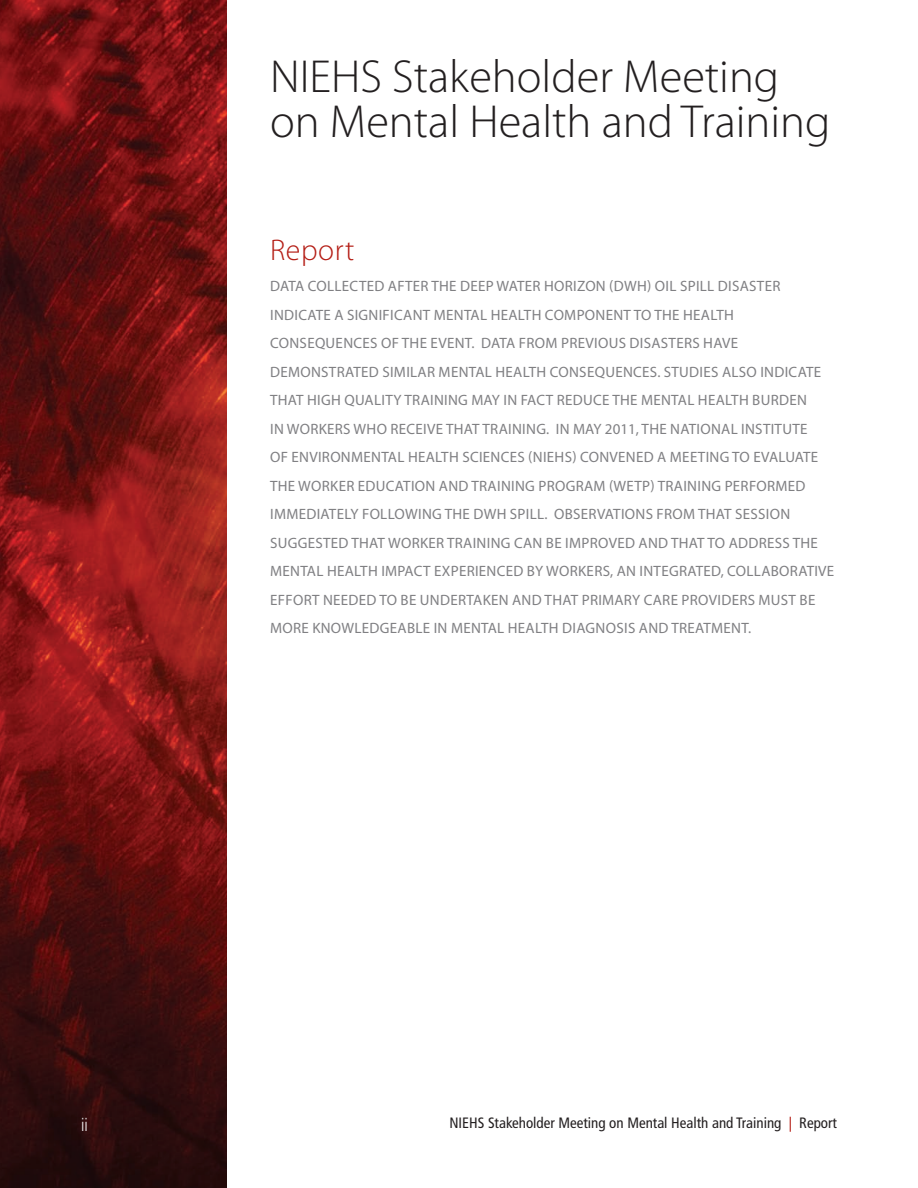
<style>
.page{position:relative;width:918px;height:1188px;background:#fff}
.page>*{position:absolute;margin:0;border:0;box-sizing:border-box;transform-origin:0 0}
.Section_Heads{font:300 46.5px/45px "Myriad Pro";color:#231f20}
.Main_Head{font:300 30px "Myriad Pro";letter-spacing:.02em;color:#b41d15}
.t1{font:300 18px "Frutiger";color:#fff;scale:.85 1}
.Intro_Paragraphs{font:15px/28.5px "Myriad Pro";letter-spacing:.02em;color:#808083}
.Master_Page_Title{font:condensed 15px "Frutiger";color:#231f20}
.s1{color:#b41d15}
</style>
<div class="page">
<img style="left:0;top:0;width:226px;height:1188px">
<p class="Section_Heads" style="left:270px;top:54px;width:562px">NIEHS Stakeholder Meeting on Mental Health and Training</p>
<p class="Main_Head" style="left:270px;top:232px;width:86px">Report</p>
<p class="Intro_Paragraphs" style="left:270px;top:272px;width:566px">DATA COLLECTED AFTER THE DEEP WATER HORIZON (DWH) OIL SPILL DISASTER INDICATE A SIGNIFICANT MENTAL HEALTH COMPONENT TO THE HEALTH CONSEQUENCES OF THE EVENT. DATA FROM PREVIOUS DISASTERS HAVE DEMONSTRATED SIMILAR MENTAL HEALTH CONSEQUENCES. STUDIES ALSO INDICATE THAT HIGH QUALITY TRAINING MAY IN FACT REDUCE THE MENTAL HEALTH BURDEN<br>IN WORKERS WHO RECEIVE THAT TRAINING. IN MAY 2011, THE NATIONAL INSTITUTE<br>OF ENVIRONMENTAL HEALTH SCIENCES (NIEHS) CONVENED A MEETING TO EVALUATE THE WORKER EDUCATION AND TRAINING PROGRAM (WETP) TRAINING PERFORMED IMMEDIATELY FOLLOWING THE DWH SPILL. OBSERVATIONS FROM THAT SESSION SUGGESTED THAT WORKER TRAINING CAN BE IMPROVED AND THAT TO ADDRESS THE MENTAL HEALTH IMPACT EXPERIENCED BY WORKERS, AN INTEGRATED, COLLABORATIVE EFFORT NEEDED TO BE UNDERTAKEN AND THAT PRIMARY CARE PROVIDERS MUST BE MORE KNOWLEDGEABLE IN MENTAL HEALTH DIAGNOSIS AND TREATMENT.</p>
<p class="t1" style="left:81px;top:1114px;width:9px">ii</p>
<p class="Master_Page_Title" style="left:449px;top:1114px;width:389px">NIEHS Stakeholder Meeting on Mental Health and Training <span class="s1">|</span> Report</p>
</div>
